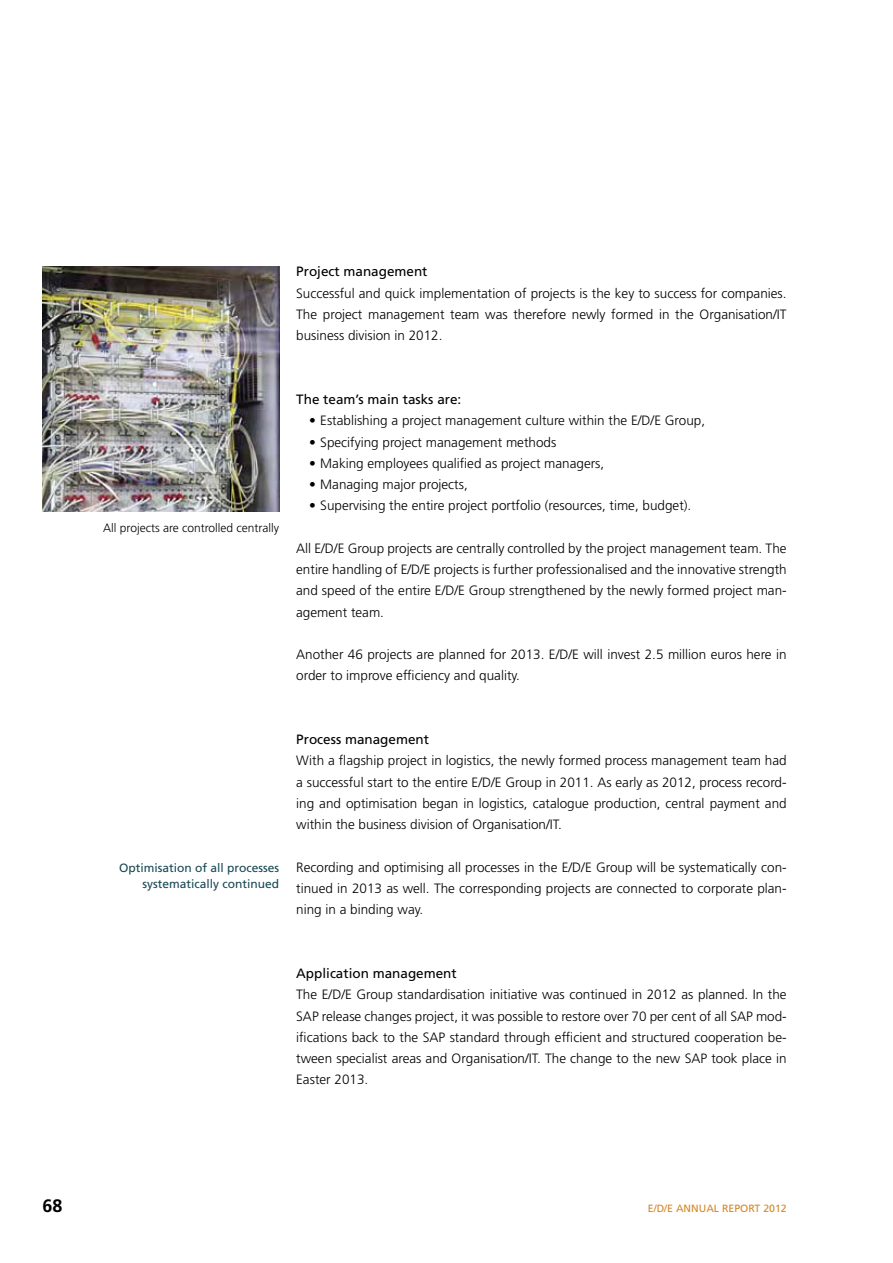
<style>
.page{position:relative;width:893px;height:1263px;background:#fff}
.page>*{position:absolute;margin:0;border:0;box-sizing:border-box;transform-origin:0 0}
.t1{font:700 18px "Frutiger LT Std";color:#000}
.t2{font:300 13.5px/21.3px "Frutiger LT Std";color:#000;text-align:justify}
.t3{font:13.5px "Frutiger LT Std";color:#000}
.t4{font:12px/16.5px "Frutiger LT Std";color:#174853;text-align:right}
.t5{font:300 12px "Frutiger LT Std";color:#000}
.t6{font:10.5px "Frutiger LT Std";color:#d48625}
</style>
<div class="page">
<img style="left:43px;top:266px;width:236px;height:245px">
<p class="t3" style="left:296px;top:264px;width:133px">Project management</p>
<p class="t2" style="left:296px;top:283px;width:492px">Successful and quick implementation of projects is the key to success for companies.<br>The project management team was therefore newly formed in the Organisation/IT business division in 2012.</p>
<p class="t5" style="left:103px;top:521px;width:178px">All projects are controlled centrally</p>
<p class="t3" style="left:296px;top:391px;width:167px">The team’s main tasks are:</p>
<p class="t2" style="left:309px;top:410px;width:398px">• Establishing a project management culture within the E/D/E Group,</p>
<p class="t2" style="left:309px;top:431px;width:249px">• Specifying project management methods</p>
<p class="t2" style="left:309px;top:453px;width:297px">• Making employees qualified as project managers,</p>
<p class="t2" style="left:309px;top:474px;width:160px">• Managing major projects,</p>
<p class="t2" style="left:309px;top:495px;width:384px">• Supervising the entire project portfolio (resources, time, budget).</p>
<p class="t2" style="left:296px;top:538px;width:492px">All E/D/E Group projects are centrally controlled by the project management team. The entire handling of E/D/E projects is further professionalised and the innovative strength and speed of the entire E/D/E Group strengthened by the newly formed project man&shy;agement team.</p>
<p class="t2" style="left:296px;top:644px;width:492px">Another 46 projects are planned for 2013. E/D/E will invest 2.5 million euros here in order to improve efficiency and quality.</p>
<p class="t4" style="left:119px;top:859px;width:162px">Optimisation of all processes systematically continued</p>
<p class="t3" style="left:296px;top:732px;width:134px">Process management</p>
<p class="t2" style="left:296px;top:750px;width:492px">With a flagship project in logistics, the newly formed process management team had a successful start to the entire E/D/E Group in 2011. As early as 2012, process record&shy;ing and optimisation began in logistics, catalogue production, central payment and within the business division of Organisation/IT.</p>
<p class="t2" style="left:296px;top:857px;width:492px">Recording and optimising all processes in the E/D/E Group will be systematically con&shy;tinued in 2013 as well. The corresponding projects are connected to corporate plan&shy;ning in a binding way.</p>
<p class="t3" style="left:296px;top:965px;width:162px">Application management</p>
<p class="t2" style="left:296px;top:984px;width:492px">The E/D/E Group standardisation initiative was continued in 2012 as planned. In the SAP release changes project, it was possible to restore over 70 per cent of all SAP mod&shy;ifications back to the SAP standard through efficient and structured cooperation be&shy;tween specialist areas and Organisation/IT. The change to the new SAP took place in Easter 2013.</p>
<h1 class="t1" style="left:43px;top:1195px;width:22px">68</h1>
<p class="t6" style="left:648px;top:1202px;width:140px">E/D/E Annual Re port 2012</p>
</div>
